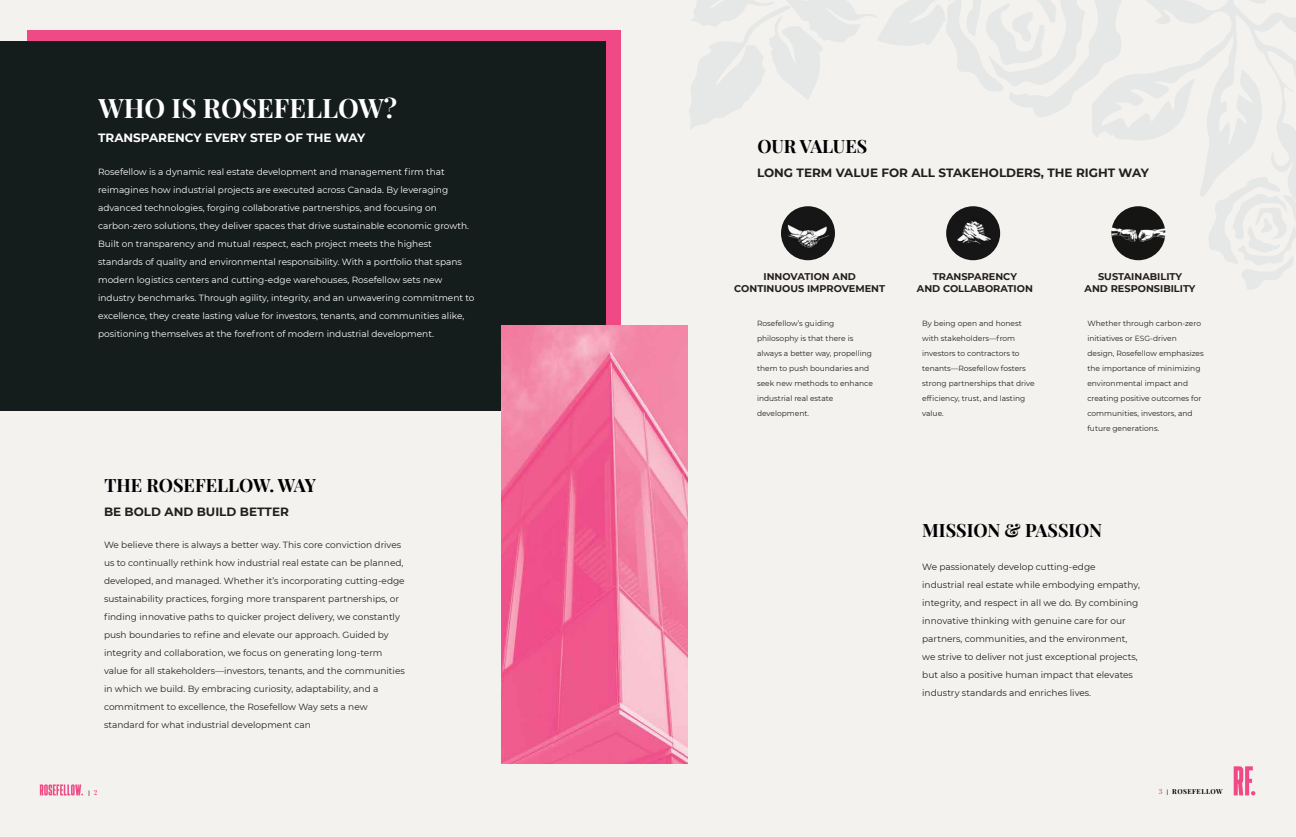
<style>
.page{position:relative;width:1296px;height:837px;background:#f4f2ef}
.page>*{position:absolute;margin:0;border:0;box-sizing:border-box;transform-origin:0 0}
.t1{font:700 26.25px "Playfair Display";color:#fff}
.t2{font:700 18px "Playfair Display";color:#000002}
.t3{font:700 12px "Montserrat";color:#231f20}
.t4{font:700 12px "Montserrat";color:#fff}
.t5{font:700 9.75px/12px "Montserrat";color:#231f20;text-align:center}
.t6{font:9px/18px "Montserrat";color:#231f20}
.t7{font:9px/18px "Montserrat";color:#fff}
.t8{font:7.5px/15px "Montserrat";color:#231f20}
.t9{font:700 6.75px "Playfair Display";letter-spacing:.065em;color:#000002}
.t10{font:700 5.25px "Playfair Display";color:#000002}
.s1{font-size:6.75px;color:#ef4a86}
.s2{color:#ef4a86}
.s3{font-size:5.25px}
</style>
<div class="page">
<svg style="left:1092px;top:0;width:204px;height:261px"></svg>
<svg style="left:1208px;top:177px;width:88px;height:113px"></svg>
<svg style="left:689px;top:0;width:436px;height:130px"></svg>
<div style="left:28px;top:30px;width:593px;height:370px;background:#ef4a86"></div>
<svg style="left:1234px;top:766px;width:21px;height:29px"></svg>
<svg style="left:40px;top:784px;width:43px;height:11px"></svg>
<div style="left:0;top:41px;width:606px;height:369px;background:#141c1c"></div>
<img style="left:781px;top:206px;width:54px;height:54px;border-radius:27px">
<img style="left:946px;top:206px;width:54px;height:54px;border-radius:27px">
<img style="left:1111px;top:206px;width:54px;height:54px;border-radius:27px">
<img style="left:502px;top:325px;width:185px;height:439px">
<h1 class="t1" style="left:98px;top:88px;width:300px">WHO IS ROSEFELLOW?</h1>
<h3 class="t4" style="left:98px;top:129px;width:269px">TRANSPARENCY EVERY STEP OF THE WAY</h3>
<p class="t7" style="left:98px;top:162px;width:378px">Rosefellow is a dynamic real estate development and management firm that reimagines how industrial projects are executed across Canada. By leveraging advanced technologies, forging collaborative partnerships, and focusing on carbon-zero solutions, they deliver spaces that drive sustainable economic growth.<br>Built on transparency and mutual respect, each project meets the highest standards of quality and environmental responsibility. With a portfolio that spans modern logistics centers and cutting-edge warehouses, Rosefellow sets new industry benchmarks. Through agility, integrity, and an unwavering commitment to excellence, they create lasting value for investors, tenants, and communities alike, positioning themselves at the forefront of modern industrial development.</p>
<h2 class="t2" style="left:104px;top:471px;width:213px">THE ROSEFELLOW. WAY</h2>
<h3 class="t3" style="left:104px;top:503px;width:186px">BE BOLD AND BUILD BETTER</h3>
<p class="t6" style="left:104px;top:536px;width:302px">We believe there is always a better way. This core conviction drives us to continually rethink how industrial real estate can be planned, developed, and managed. Whether it’s incorporating cutting-edge sustainability practices, forging more transparent partnerships, or finding innovative paths to quicker project delivery, we constantly push boundaries to refine and elevate our approach. Guided by integrity and collaboration, we focus on generating long-term value for all stakeholders—investors, tenants, and the communities in which we build. By embracing curiosity, adaptability, and a commitment to excellence, the Rosefellow Way sets a new standard for what industrial development can</p>
<h2 class="t2" style="left:757px;top:132px;width:111px">OUR VALUES</h2>
<h3 class="t3" style="left:757px;top:164px;width:393px">LONG TERM VALUE FOR ALL STAKEHOLDERS, THE RIGHT WAY</h3>
<p class="t5" style="left:734px;top:270px;width:152px">INNOVATION AND<br>CONTINUOUS IMPROVEMENT</p>
<p class="t8" style="left:757px;top:315px;width:117px">Rosefellow’s guiding philosophy is that there is always a better way, propelling them to push boundaries and seek new methods to enhance industrial real estate development.</p>
<p class="t5" style="left:917px;top:270px;width:118px">TRANSPARENCY<br>AND COLLABORATION</p>
<p class="t8" style="left:922px;top:315px;width:114px">By being open and honest with stakeholders—from investors to contractors to tenants—Rosefellow fosters strong partnerships that drive efficiency, trust, and lasting value.</p>
<p class="t5" style="left:1085px;top:270px;width:112px">SUSTAINABILITY<br>AND RESPONSIBILITY</p>
<p class="t8" style="left:1087px;top:315px;width:118px">Whether through carbon-zero initiatives or ESG-driven design, Rosefellow emphasizes the importance of minimizing environmental impact and creating positive outcomes for communities, investors, and future generations.</p>
<h2 class="t2" style="left:922px;top:516px;width:182px">MISSION &amp; PASSION</h2>
<p class="t6" style="left:922px;top:557px;width:219px">We passionately develop cutting-edge industrial real estate while embodying empathy, integrity, and respect in all we do. By combining innovative thinking with genuine care for our partners, communities, and the environment, we strive to deliver not just exceptional projects, but also a positive human impact that elevates industry standards and enriches lives.</p>
<p class="t10" style="left:89px;top:789px;width:11px">| <span class="s1">2</span></p>
<p class="t9" style="left:1159px;top:786px;width:65px"><span class="s2">3</span> <span class="s3">|</span> ROSEFELLOW</p>
</div>
